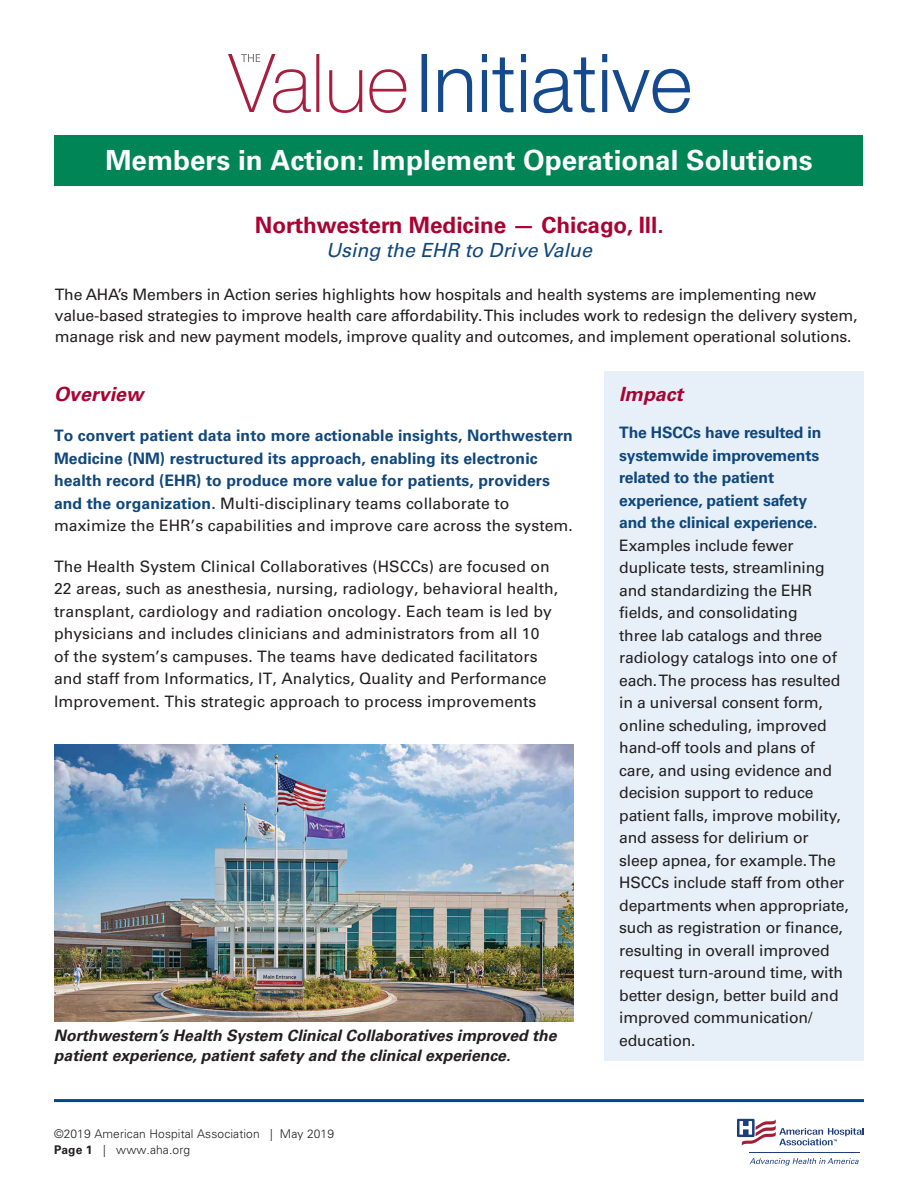
<style>
.page{position:relative;width:918px;height:1188px;background:#fff}
.page>*{position:absolute;margin:0;border:0;box-sizing:border-box;transform-origin:0 0}
.t1{font:700 27.75px "Univers LT Std";color:#fff}
.t2{font:700 22.5px "Univers LT Std";color:#a90332}
.t3{font:italic 19.5px "Univers LT Std";color:#10477c}
.t4{font:italic 700 19.5px "Univers LT Std";letter-spacing:.005em;color:#a90332}
.t5{font:15.75px/22.5px "Univers LT Std";letter-spacing:-.01em;color:#231f20}
.t6{font:700 15.75px/22.5px "Univers LT Std";letter-spacing:.005em;color:#10477c}
.t7{font:italic 700 15.75px "Univers LT Std";color:#231f20}
.t8{font:300 12px/16.5px "Univers LT Std";letter-spacing:.01em;color:#231f20}
.s1{font-weight:400;color:#231f20}
.s2{font-weight:700}
</style>
<div class="page">
<hr style="left:54px;top:1099px;width:810px;height:3px;background:#01498e">
<hr style="left:749px;top:1152px;width:111px;height:1px;background:#1d3d7b">
<svg style="left:750px;top:1158px;width:109px;height:8px"></svg>
<svg style="left:736px;top:1118px;width:128px;height:28px"></svg>
<svg style="left:422px;top:54px;width:268px;height:59px"></svg>
<svg style="left:228px;top:54px;width:178px;height:59px"></svg>
<div style="left:55px;top:135px;width:808px;height:51px;background:#008557"></div>
<div style="left:604px;top:372px;width:260px;height:689px;background:#e7f0f8"></div>
<img style="left:54px;top:744px;width:519px;height:278px">
<h1 class="t1" style="left:105px;top:144px;width:709px">Members in Action: Implement Operational Solutions</h1>
<h2 class="t2" style="left:255px;top:212px;width:410px">Northwestern Medicine — Chicago, Ill.</h2>
<p class="t3" style="left:326px;top:238px;width:267px">Using the EHR to Drive Value</p>
<p class="t5" style="left:55px;top:284px;width:804px;line-height:21px">The AHA’s Members in Action series highlights how hospitals and health systems are implementing new value-based strategies to improve health care affordability. This includes work to redesign the delivery system, manage risk and new payment models, improve quality and outcomes, and implement operational solutions.</p>
<p class="t4" style="left:54px;top:382px;width:91px">Overview</p>
<p class="t6" style="left:54px;top:425px;width:520px">To convert patient data into more actionable insights, Northwestern Medicine (NM) restructured its approach, enabling its electronic health record (EHR) to produce more value for patients, providers and the organization. <span class="s1">Multi-disciplinary teams collaborate to maximize the EHR’s capabilities and improve care across the system.</span></p>
<p class="t5" style="left:54px;top:555px;width:506px">The Health System Clinical Collaboratives (HSCCs) are focused on 22 areas, such as anesthesia, nursing, radiology, behavioral health, transplant, cardiology and radiation oncology. Each team is led by physicians and includes clinicians and administrators from all 10 of the system’s campuses. The teams have dedicated facilitators and staff from Informatics, IT, Analytics, Quality and Performance Improvement. This strategic approach to process improvements</p>
<p class="t4" style="left:619px;top:382px;width:65px">Impact</p>
<p class="t6" style="left:619px;top:422px;width:204px">The HSCCs have resulted in systemwide improvements related to the patient experience, patient safety and the clinical experience.</p>
<p class="t5" style="left:619px;top:534px;width:231px">Examples include fewer duplicate tests, streamlining and standardizing the EHR fields, and consolidating<br>three lab catalogs and three radiology catalogs into one of each. The process has resulted in a universal consent form, online scheduling, improved hand-off tools and plans of care, and using evidence and decision support to reduce patient falls, improve mobility, and assess for delirium or sleep apnea, for example. The<br>HSCCs include staff from other departments when appropriate, such as registration or finance, resulting in overall improved request turn-around time, with better design, better build and improved communication/</p>
<p class="t7" style="left:54px;top:1026px;width:504px">Northwestern’s Health System Clinical Collaboratives improved the</p>
<p class="t5" style="left:619px;top:1029px;width:78px">education.</p>
<p class="t7" style="left:54px;top:1046px;width:458px">patient experience, patient safety and the clinical experience.</p>
<p class="t8" style="left:54px;top:1125px;width:282px">©2019 American Hospital Association | May 2019<br><span class="s2">Page 1</span> | www.aha.org</p>
</div>
